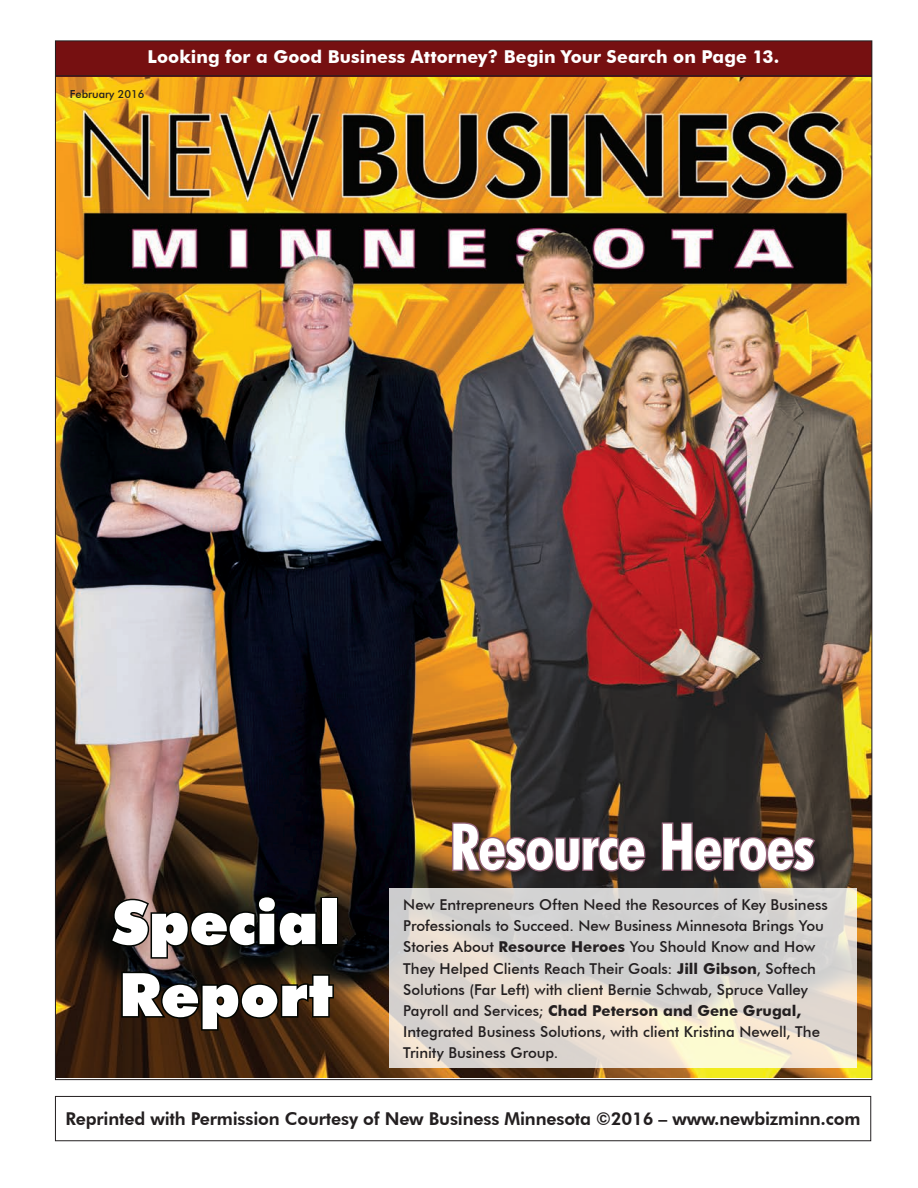
<style>
.page{position:relative;width:918px;height:1188px;background:#fff}
.page>*{position:absolute;margin:0;border:0;box-sizing:border-box;transform-origin:0 0}
.t1{font:700 condensed 64.35px "Futura BT";letter-spacing:-.015em;color:#fff}
.Heading_2-CENTER{font:900 60px/72px "Futura BT";color:#fff}
.t2{font:800 17.7px "Futura BT";letter-spacing:-.01em;color:#231f20}
.t3{font:700 17.7px "Futura BT";color:#fff}
.t4{font:500 15px/21px "Futura BT";letter-spacing:-.005em;color:#231f20}
.t5{font:500 11.1px "Futura BT";color:#231f20}
.s1{font-weight:700}
</style>
<div class="page">
<div style="left:55px;top:1096px;width:816px;height:45px;border:1px solid #231f20"></div>
<img style="left:57px;top:76px;width:813px;height:1002px">
<div style="left:55px;top:41px;width:817px;height:35px;background:#761011"></div>
<hr style="left:55px;top:75px;width:817px;height:1px;background:#231f20">
<svg style="left:389px;top:888px;width:467px;height:180px;background:#ded8d1"></svg>
<svg style="left:450px;top:821px;width:374px;height:60px;background:#3d3124"></svg>
<svg style="left:451px;top:821px;width:196px;height:52px;background:#563f3c"></svg>
<svg style="left:660px;top:821px;width:157px;height:52px;background:#4f3a3b"></svg>
<svg style="left:109px;top:894px;width:209px;height:66px;background:#241e1a"></svg>
<div style="left:320px;top:897px;width:18px;height:49px;border:3px solid #000400"></div>
<svg style="left:120px;top:970px;width:215px;height:62px;background:#2a1a0b"></svg>
<p class="t3" style="left:148px;top:46px;width:633px">Looking for a Good Business Attorney? Begin Your Search on Page 13.</p>
<p class="t5" style="left:70px;top:88px;width:76px">February 2016</p>
<p class="Heading_2-CENTER" style="left:112px;top:886px;width:229px">Special<br>Report</p>
<p class="t1" style="left:450px;top:808px;width:367px">Resource Heroes</p>
<p class="t4" style="left:403px;top:894px;width:426px">New Entrepreneurs Often Need the Resources of Key Business Professionals to Succeed. New Business Minnesota Brings You Stories About <span class="s1">Resource Heroes</span> You Should Know and How They Helped Clients Reach Their Goals: <span class="s1">Jill Gibson</span>, Softech Solutions (Far Left) with client Bernie Schwab, Spruce Valley Payroll and Services; <span class="s1">Chad Peterson and Gene Grugal, </span>Integrated Business Solutions, with client Kristina Newell, The Trinity Business Group.</p>
<p class="t2" style="left:66px;top:1108px;width:796px">Reprinted with Permission Courtesy of New Business Minnesota ©2016 – www.newbizminn.com</p>
</div>
